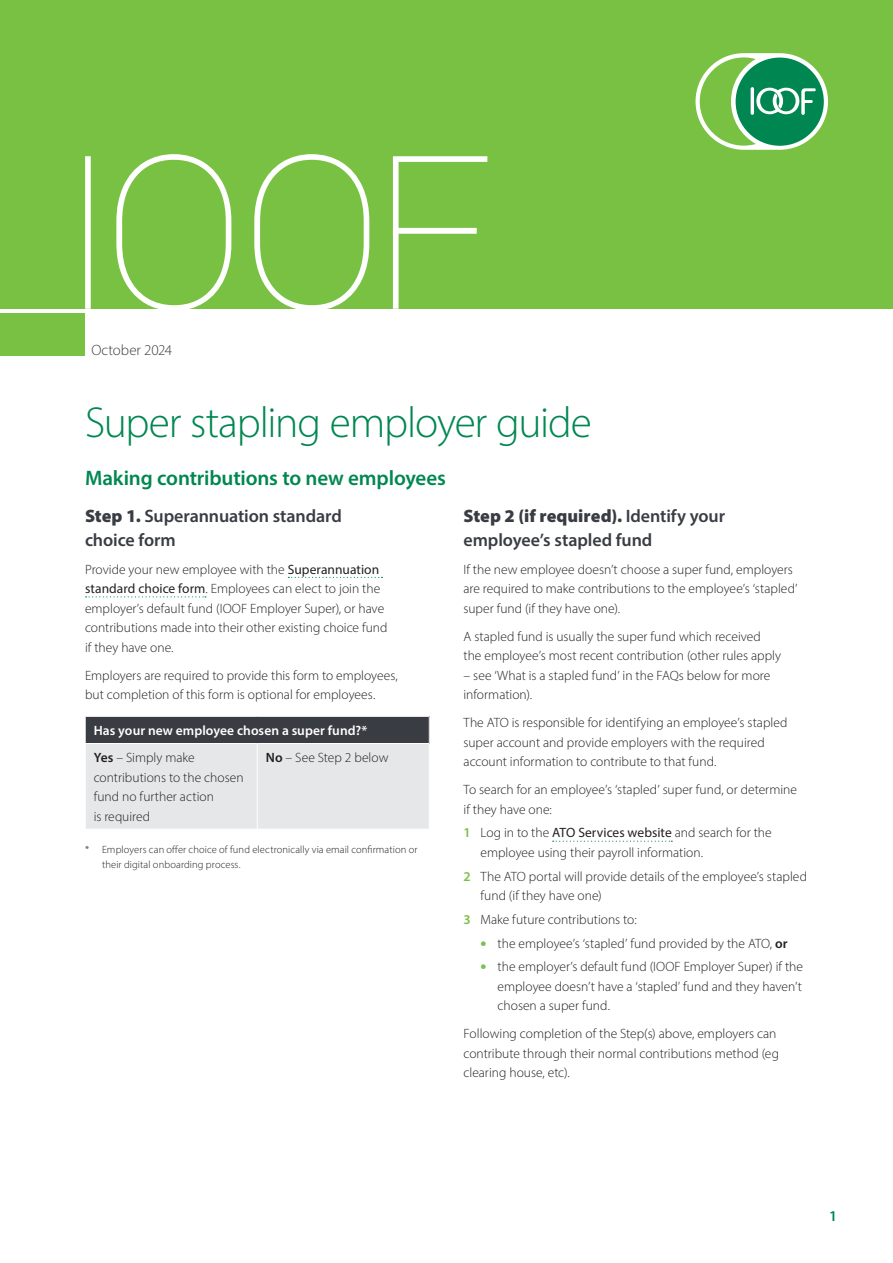
<style>
.page{position:relative;width:893px;height:1263px;background:#fff}
.page>*{position:absolute;margin:0;border:0;box-sizing:border-box;transform-origin:0 0}
._00_Main_Header{font:300 43.5px "Myriad Pro";letter-spacing:-.03em;color:#008751}
._01_Subhead_1{font:600 21px "Myriad Pro";letter-spacing:-.01em;color:#008751}
._02_Subhead_2{font:600 18px/24px "Myriad Pro";letter-spacing:-.005em;color:#393c43}
._05_Date{font:300 15px "Myriad Pro";letter-spacing:-.005em;color:#393c43}
.t1{font:600 15px "Myriad Pro";color:#008751}
._07_Body_Text{font:300 13.5px/19.5px "Myriad Pro";color:#231f20}
._00_Table_Header{font:600 13.5px "Myriad Pro";letter-spacing:.005em;color:#fff}
._01_Footnotes{font:300 10.5px/15px "Myriad Pro";letter-spacing:.01em;color:#231f20}
.s1{font-weight:900}
.s2{font-weight:400}
.s3{font-weight:600}
.s4{font-weight:600;color:#79c142}
.s5{font-weight:900;font-size:16.5px;color:#77c157}
</style>
<div class="page">
<div style="left:0;top:313px;width:85px;height:42px;background:#79c142"></div>
<div style="left:0;top:0;width:893px;height:308px;background:#79c142"></div>
<div style="left:695px;top:53px;width:133px;height:97px;background:#fff;border-radius:48px"></div>
<div style="left:736px;top:58px;width:88px;height:88px;background:#008751;border-radius:50%"></div>
<svg style="left:700px;top:57px;width:116px;height:89px"></svg>
<svg style="left:85px;top:154px;width:402px;height:155px"></svg>
<svg style="left:288px;top:577px;width:95px;height:1px"></svg>
<svg style="left:86px;top:596px;width:120px;height:1px"></svg>
<svg style="left:85px;top:716px;width:345px;height:113px;background:#bebfc2"></svg>
<hr style="left:85px;top:743px;width:172px;height:1px;background:#fff">
<hr style="left:85px;top:744px;width:1px;height:85px;background:#fff">
<hr style="left:257px;top:743px;width:172px;height:1px;background:#fff">
<hr style="left:257px;top:744px;width:1px;height:85px;background:#fff">
<hr style="left:429px;top:744px;width:1px;height:85px;background:#fff">
<svg style="left:553px;top:841px;width:119px;height:1px"></svg>
<p class="_05_Date" style="left:91px;top:341px;width:82px">October 2024</p>
<p class="_00_Main_Header" style="left:85px;top:396px;width:508px">Super stapling employer guide</p>
<h1 class="_01_Subhead_1" style="left:85px;top:464px;width:362px">Making contributions to new employees</h1>
<h2 class="_02_Subhead_2" style="left:85px;top:503px;width:258px"><span class="s1">Step 1.</span> Superannuation standard choice form</h2>
<p class="_07_Body_Text" style="left:85px;top:559px;width:304px">Provide your new employee with the <span class="s2">Superannuation standard choice form</span>. Employees can elect to join the employer’s default fund (IOOF Employer Super), or have contributions made into their other existing choice fund if they have one.</p>
<p class="_07_Body_Text" style="left:85px;top:665px;width:314px">Employers are required to provide this form to employees, but completion of this form is optional for employees.</p>
<p class="_00_Table_Header" style="left:94px;top:722px;width:275px">Has your new employee chosen a super fund?*</p>
<p class="_07_Body_Text" style="left:94px;top:748px;width:151px"><span class="s3">Yes</span> – Simply make contributions to the chosen fund no further action<br>is required</p>
<p class="_07_Body_Text" style="left:266px;top:748px;width:124px"><span class="s3">No</span> – See Step 2 below</p>
<p class="_01_Footnotes" style="left:102px;top:842px;width:317px;text-indent:-17px">* Employers can offer choice of fund electronically via email confirmation or their digital onboarding process.</p>
<h2 class="_02_Subhead_2" style="left:463px;top:503px;width:263px"><span class="s1">Step 2 (if required).</span> Identify your employee’s stapled fund</h2>
<p class="_07_Body_Text" style="left:463px;top:559px;width:336px">If the new employee doesn’t choose a super fund, employers are required to make contributions to the employee’s ‘stapled’ super fund (if they have one).</p>
<p class="_07_Body_Text" style="left:463px;top:626px;width:319px">A stapled fund is usually the super fund which received the employee’s most recent contribution (other rules apply</p>
<p class="_07_Body_Text" style="left:463px;top:665px;width:308px">– see ‘What is a stapled fund’ in the FAQs below for more information).</p>
<p class="_07_Body_Text" style="left:463px;top:713px;width:326px">The ATO is responsible for identifying an employee’s stapled super account and provide employers with the required account information to contribute to that fund.</p>
<p class="_07_Body_Text" style="left:463px;top:780px;width:335px">To search for an employee’s ‘stapled’ super fund, or determine if they have one:</p>
<p class="_07_Body_Text" style="left:480px;top:823px;width:293px;text-indent:-17px"><span class="s4">1</span> Log in to the <span class="s2">ATO Services website</span> and search for the employee using their payroll information.</p>
<p class="_07_Body_Text" style="left:480px;top:866px;width:328px;text-indent:-17px"><span class="s4">2</span> The ATO portal will provide details of the employee’s stapled fund (if they have one)</p>
<p class="_07_Body_Text" style="left:463px;top:909px;width:175px"><span class="s4">3</span> Make future contributions to:</p>
<p class="_07_Body_Text" style="left:480px;top:933px;width:309px"><span class="s5">•</span> the employee’s ‘stapled’ fund provided by the ATO, <span class="s3">or</span></p>
<p class="_07_Body_Text" style="left:497px;top:957px;width:307px;text-align:justify;text-indent:-17px"><span class="s5">•</span> the employer’s default fund (IOOF Employer Super) if the employee doesn’t have a ‘stapled’ fund and they haven’t chosen a super fund.</p>
<p class="_07_Body_Text" style="left:463px;top:1024px;width:317px">Following completion of the Step(s) above, employers can contribute through their normal contributions method (eg clearing house, etc).</p>
<p class="t1" style="left:829px;top:1206px;width:10px">1</p>
</div>
